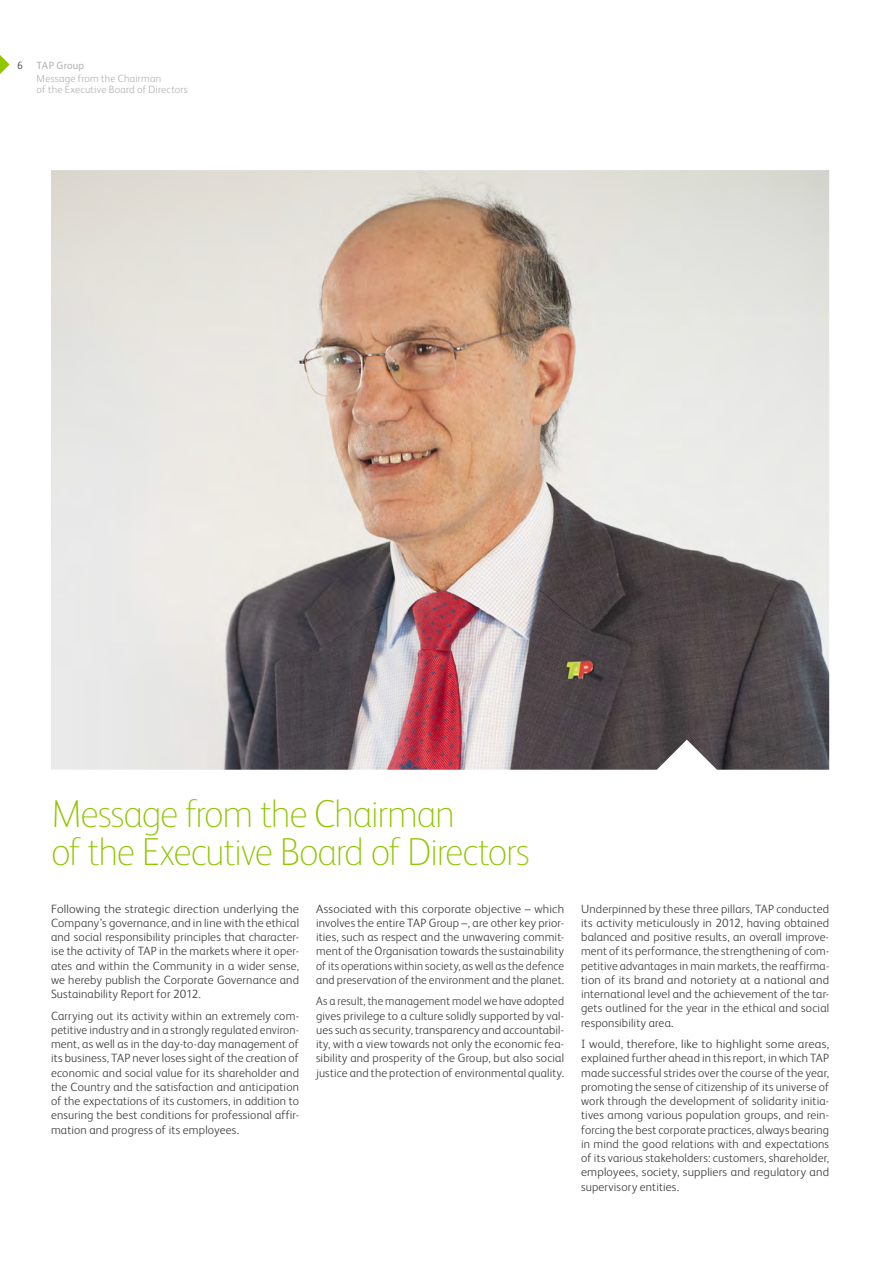
<style>
.page{position:relative;width:893px;height:1263px;background:#fff}
.page>*{position:absolute;margin:0;border:0;box-sizing:border-box;transform-origin:0 0}
.t1{font:100 39px/37.5px "FS Albert";letter-spacing:-.035em;color:#91c500}
.t2{font:300 12px/14.2px "FS Albert";letter-spacing:.015em;color:#3c3c3b;text-align:justify}
.t3{font:300 12px/14.2px "FS Albert";letter-spacing:.015em;color:#3c3c3b;text-align:justify;scale:1.05 1}
.t4{font:300 12px/14.2px "FS Albert";letter-spacing:.015em;color:#3c3c3b;text-align:justify;scale:.95 1}
.t5{font:300 10.5px/10.8px "FS Albert";letter-spacing:.02em;color:#b3b2b2}
.t6{font:10.5px "FS Albert";letter-spacing:.015em;color:#b3b2b2}
.t7{font:300 10.5px "FS Albert";color:#3c3c3b}
</style>
<div class="page">
<svg style="left:0;top:55px;width:10px;height:19px"></svg>
<img style="left:51px;top:170px;width:778px;height:600px">
<p class="t7" style="left:17px;top:59px;width:7px">6</p>
<p class="t6" style="left:37px;top:59px;width:49px">TAP Group</p>
<p class="t5" style="left:37px;top:73px;width:153px">Message from the Chairman<br>of the Executive Board of Directors</p>
<h1 class="t1" style="left:51px;top:795px;width:480px">Message from the Chairman<br>of the Executive Board of Directors</h1>
<p class="t3" style="left:51px;top:901px;width:238px">Following the strategic direction underlying the Company’s governance, and in line with the ethical and social responsibility principles that character&shy;ise the activity of TAP</p>
<p class="t2" style="left:316px;top:901px;width:250px">Associated with this corporate objective – which involves the entire TAP</p>
<p class="t2" style="left:316px;top:916px;width:250px;text-indent:113px">Group –, are other key prior&shy;ities, such as respect and the unwavering commit&shy;ment of the Organisation towards the sustainability of its operations within society, as well as the defence and preservation of the environment and the planet.</p>
<p class="t4" style="left:316px;top:994px;width:263px">As a result, the management model we have adopted gives privilege to a culture solidly supported by val&shy;ues such as security, transparency and accountabil&shy;ity, with a view towards not only the economic fea&shy;sibility and prosperity of the Group, but also social justice and the protection of environmental quality.</p>
<p class="t2" style="left:51px;top:944px;width:250px;text-indent:108px">in the markets where it oper&shy;ates and within the Community in a wider sense, we hereby publish the Corporate Governance and Sustainability Report for 2012.</p>
<p class="t2" style="left:51px;top:1008px;width:250px">Carrying out its activity within an extremely com&shy;petitive industry and in a strongly regulated environ&shy;ment, as well as in the day-to-day management of its business, TAP</p>
<p class="t2" style="left:51px;top:1051px;width:250px;text-indent:81px">never loses sight of the creation of economic and social value for its shareholder and the Country and the satisfaction and anticipation of the expectations of its customers, in addition to ensuring the best conditions for professional affir&shy;mation and progress of its employees.</p>
<p class="t2" style="left:581px;top:901px;width:250px;text-indent:195px">conducted its activity meticulously in 2012, having obtained balanced and positive results, an overall improve&shy;ment of its performance, the strengthening of com&shy;petitive advantages in main markets, the reaffirma&shy;tion of its brand and notoriety at a national and international level and the achievement of the tar&shy;gets outlined for the year in the ethical and social responsibility area.</p>
<p class="t3" style="left:581px;top:1037px;width:238px;text-align:left">I would, therefore, like to highlight some areas, explained further ahead in this report, in which TAP made successful strides over the course of the year, promoting the sense of citizenship of its universe of work through the development of solidarity initia&shy;tives among various population groups, and rein&shy;forcing the best corporate practices, always bearing in mind the good relations with and expectations of its various stakeholders: customers, shareholder, employees, society, suppliers and regulatory and supervisory entities.</p>
<p class="t2" style="left:581px;top:901px;width:182px">Underpinned by these three pillars, TAP</p>
</div>
